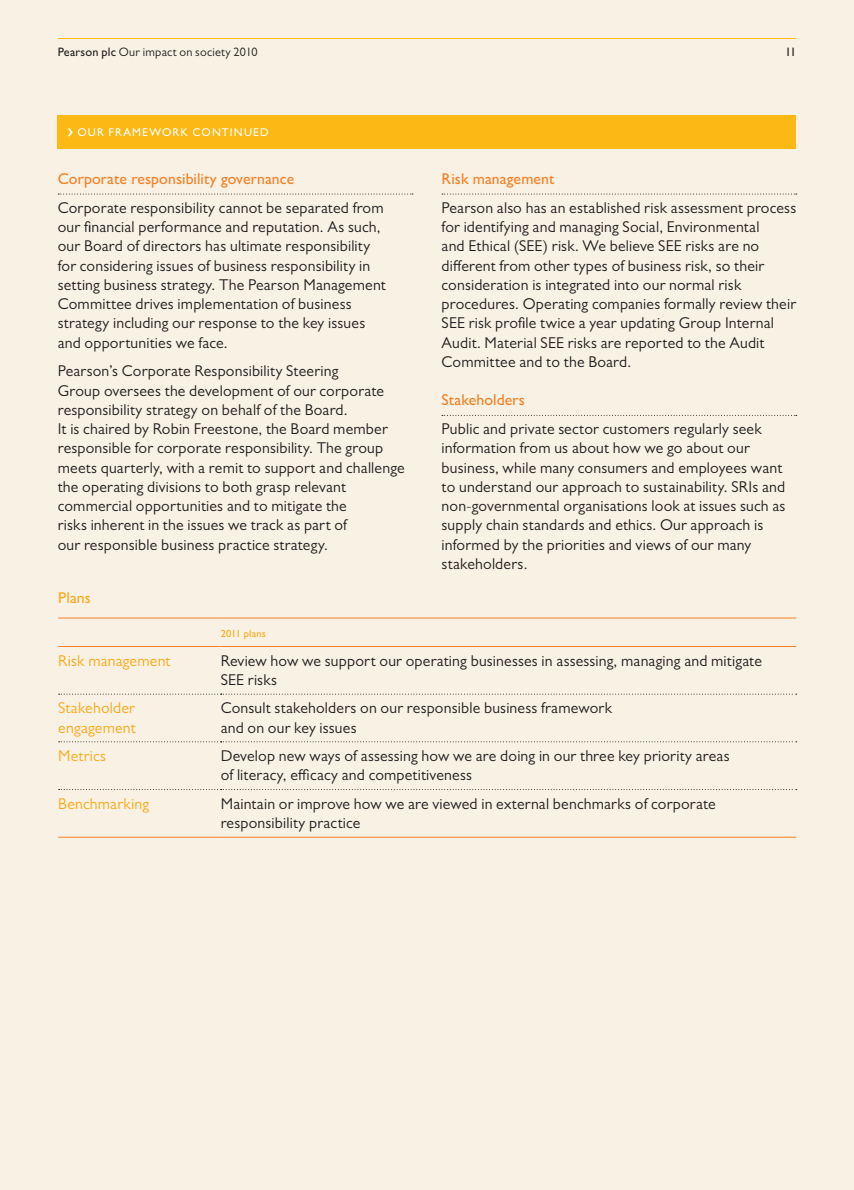
<style>
.page{position:relative;width:854px;height:1190px;background:#f9f2e4}
.page>*{position:absolute;margin:0;border:0;box-sizing:border-box;transform-origin:0 0}
.t1{font:15.75px/19.2px "Gill Sans MT Pro";letter-spacing:.01em;color:#231f20}
.t2{font:500 15.75px "Gill Sans MT Pro";letter-spacing:.005em;color:#f48026}
.t3{font:15.75px/19.2px "Gill Sans MT Pro";letter-spacing:.015em;color:#f9a91b}
.t4{font:500 15.75px "Gill Sans MT Pro";letter-spacing:.01em;color:#f9a91b}
.t5{font:12.25px "Gill Sans MT Pro";letter-spacing:.015em;color:#231f20}
.t6{font:500 12.25px "Gill Sans MT Pro";color:#231f20}
.t7{font:500 11.38px "Gill Sans MT Pro";letter-spacing:.315em;color:#fff}
.t8{font:500 10.5px "Gill Sans MT Pro";letter-spacing:.02em;color:#f9a91b}
.s1{font-weight:500}
</style>
<div class="page">
<hr style="left:58px;top:38px;width:738px;height:1px;background:#fcb814">
<div style="left:58px;top:116px;width:738px;height:33px;background:#fcb814"></div>
<svg style="left:58px;top:194px;width:355px;height:1px"></svg>
<svg style="left:442px;top:194px;width:355px;height:1px"></svg>
<svg style="left:442px;top:415px;width:355px;height:1px"></svg>
<svg style="left:68px;top:128px;width:5px;height:8px"></svg>
<svg style="left:59px;top:741px;width:738px;height:1px"></svg>
<svg style="left:59px;top:694px;width:738px;height:1px"></svg>
<hr style="left:58px;top:837px;width:163px;height:1px;background:#f48026">
<hr style="left:221px;top:837px;width:575px;height:1px;background:#f48026">
<hr style="left:58px;top:646px;width:163px;height:1px;background:#f48026">
<hr style="left:221px;top:646px;width:575px;height:1px;background:#f48026">
<svg style="left:59px;top:789px;width:738px;height:1px"></svg>
<hr style="left:58px;top:618px;width:163px;height:1px;background:#f48026">
<hr style="left:221px;top:618px;width:575px;height:1px;background:#f48026">
<p class="t5" style="left:58px;top:45px;width:201px"><span class="s1">Pearson plc</span> Our impact on society 2010</p>
<p class="t6" style="left:785px;top:45px;width:13px">11</p>
<p class="t7" style="left:77px;top:126px;width:126px">Our framework CONT</p>
<p class="t7" style="left:230px;top:126px;width:14px">INUED</p>
<p class="t2" style="left:58px;top:169px;width:238px">Corporate responsibility governance</p>
<p class="t1" style="left:58px;top:198px;width:330px">Corporate responsibility cannot be separated from our financial performance and reputation. As such, our Board of directors has ultimate responsibility for considering issues of business responsibility in setting business strategy. The Pearson Management Committee drives implementation of business strategy including our response to the key issues and opportunities we face.</p>
<p class="t1" style="left:58px;top:361px;width:348px">Pearson’s Corporate Responsibility Steering<br>Group oversees the development of our corporate responsibility strategy on behalf of the Board.<br>It is chaired by Robin Freestone, the Board member responsible for corporate responsibility. The group meets quarterly, with a remit to support and challenge the operating divisions to both grasp relevant commercial opportunities and to mitigate the<br>risks inherent in the issues we track as part of<br>our responsible business practice strategy.</p>
<p class="t4" style="left:58px;top:588px;width:34px">Plans</p>
<p class="t8" style="left:221px;top:628px;width:47px">2011 plans</p>
<p class="t2" style="left:442px;top:169px;width:115px">Risk management</p>
<p class="t1" style="left:442px;top:198px;width:356px">Pearson also has an established risk assessment process for identifying and managing Social, Environmental<br>and Ethical (SEE) risk. We believe SEE risks are no different from other types of business risk, so their consideration is integrated into our normal risk procedures. Operating companies formally review their SEE risk profile twice a year updating Group Internal Audit. Material SEE risks are reported to the Audit Committee and to the Board.</p>
<p class="t2" style="left:442px;top:391px;width:85px">Stakeholders</p>
<p class="t1" style="left:442px;top:419px;width:345px">Public and private sector customers regularly seek information from us about how we go about our business, while many consumers and employees want to understand our approach to sustainability. SRIs and non-governmental organisations look at issues such as supply chain standards and ethics. Our approach is informed by the priorities and views of our many stakeholders.</p>
<p class="t3" style="left:58px;top:651px;width:114px">Risk management</p>
<p class="t1" style="left:221px;top:651px;width:543px">Review how we support our operating businesses in assessing, managing and mitigate<br>SEE risks</p>
<p class="t3" style="left:58px;top:698px;width:79px">Stakeholder engagement</p>
<p class="t1" style="left:221px;top:698px;width:393px">Consult stakeholders on our responsible business framework and on our key issues</p>
<p class="t3" style="left:58px;top:746px;width:49px">Metrics</p>
<p class="t1" style="left:221px;top:746px;width:511px">Develop new ways of assessing how we are doing in our three key priority areas of literacy, efficacy and competitiveness</p>
<p class="t3" style="left:58px;top:794px;width:92px">Benchmarking</p>
<p class="t1" style="left:221px;top:794px;width:497px">Maintain or improve how we are viewed in external benchmarks of corporate responsibility practice</p>
</div>
